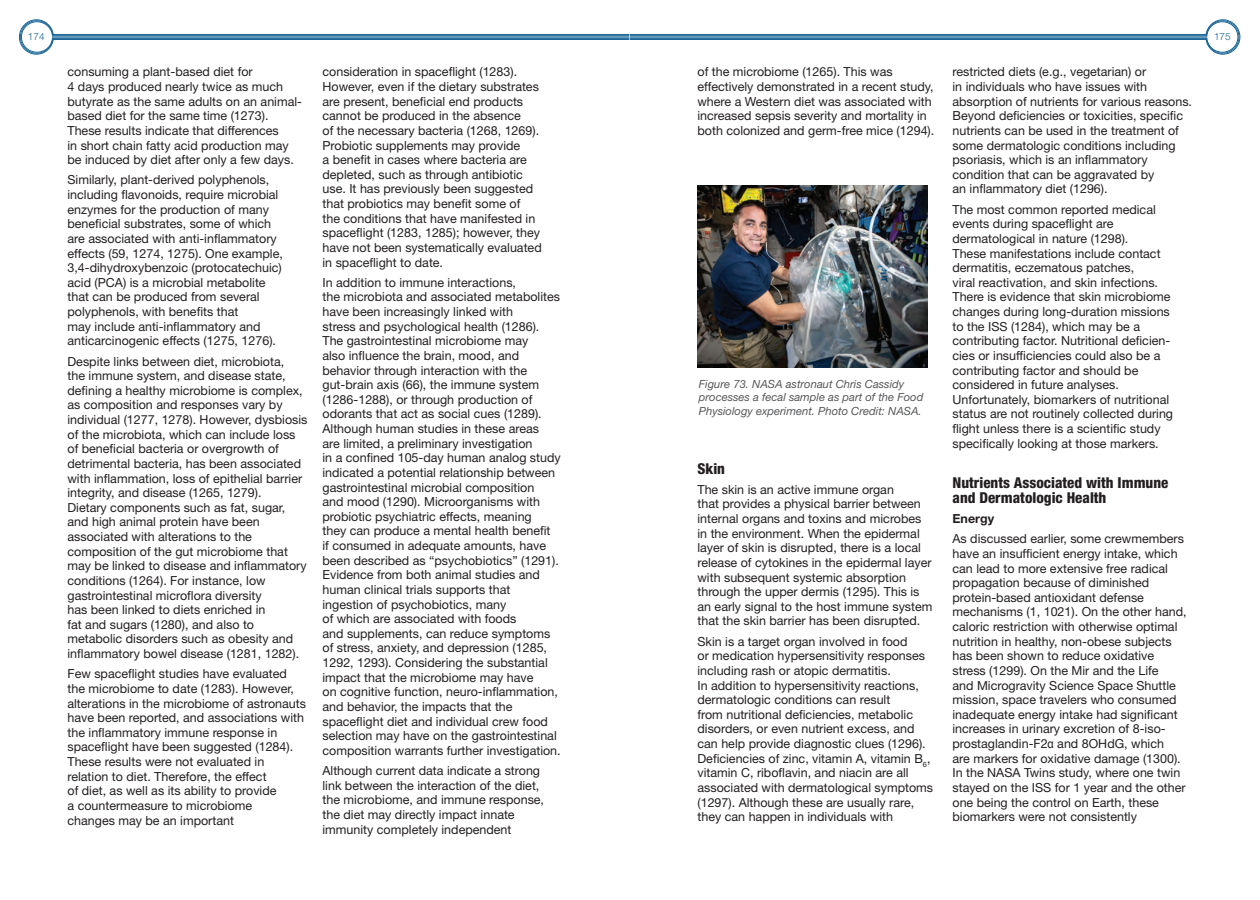
<style>
.page{position:relative;width:1260px;height:900px;background:#fff}
.page>*{position:absolute;margin:0;border:0;box-sizing:border-box;transform-origin:0 0}
.t1{font:800 condensed 15px/14.6px "Helvetica Neue LT Std";color:#231f20}
.t2{font:12.5px/14.6px "Helvetica Neue LT Std";color:#231f20}
.t3{font:700 12.5px "Helvetica Neue LT Std";color:#231f20}
.t4{font:italic 11.25px/13.5px "Helvetica Neue LT Std";color:#57585a}
.t5{font:300 10px "Helvetica Neue LT Std";color:#1a6697}
.s1{font-family:"Arial Narrow"}
</style>
<div class="page">
<svg style="left:19px;top:19px;width:1221px;height:36px"></svg>
<div style="left:20px;top:21px;width:33px;height:32px;border:1px solid #1a6697;border-radius:16px"></div>
<div style="left:21px;top:22px;width:32px;height:30px;border:1px solid #1a6697;border-radius:15px"></div>
<img style="left:698px;top:185px;width:229px;height:182px">
<p class="t5" style="left:28px;top:31px;width:18px">174</p>
<p class="t5" style="left:1214px;top:31px;width:18px">175</p>
<p class="t2" style="left:68px;top:64px;width:236px">consuming a plant-based diet for<br>4 days produced nearly twice as much butyrate as the same adults on an animal&shy;based diet for the same time (1273).<br>These results indicate that differences<br>in short chain fatty acid production may be induced by diet after only a few days.</p>
<p class="t2" style="left:68px;top:172px;width:217px">Similarly, plant-derived polyphenols, including flavonoids, require microbial enzymes for the production of many beneficial substrates, some of which are associated with anti-inflammatory effects (59, 1274, 1275). One example, 3,4-dihydroxybenzoic (protocatechuic) acid (PCA) is a microbial metabolite that can be produced from several polyphenols, with benefits that<br>may include anti-inflammatory and anticarcinogenic effects (1275, 1276).</p>
<p class="t2" style="left:68px;top:354px;width:241px">Despite links between diet, microbiota,<br>the immune system, and disease state, defining a healthy microbiome is complex, as composition and responses vary by individual (1277, 1278). However, dysbiosis of the microbiota, which can include loss of beneficial bacteria or overgrowth of detrimental bacteria, has been associated with inflammation, loss of epithelial barrier integrity, and disease (1265, 1279).<br>Dietary components such as fat, sugar, and high animal protein have been associated with alterations to the composition of the gut microbiome that may be linked to disease and inflammatory conditions (1264). For instance, low gastrointestinal microflora diversity<br>has been linked to diets enriched in<br>fat and sugars (1280), and also to metabolic disorders such as obesity and inflammatory bowel disease (1281, 1282).</p>
<p class="t2" style="left:68px;top:666px;width:240px">Few spaceflight studies have evaluated the microbiome to date (1283). However, alterations in the microbiome of astronauts have been reported, and associations with the inflammatory immune response in spaceflight have been suggested (1284).<br>These results were not evaluated in relation to diet. Therefore, the effect<br>of diet, as well as its ability to provide<br>a countermeasure to microbiome<br>changes may be an important</p>
<p class="t2" style="left:322px;top:64px;width:221px">consideration in spaceflight (1283).<br>However, even if the dietary substrates are present, beneficial end products cannot be produced in the absence<br>of the necessary bacteria (1268, 1269).<br>Probiotic supplements may provide<br>a benefit in cases where bacteria are depleted, such as through antibiotic use. It has previously been suggested that probiotics may benefit some of<br>the conditions that have manifested in spaceflight (1283, 1285); however, they have not been systematically evaluated in spaceflight to date.</p>
<p class="t2" style="left:322px;top:275px;width:240px">In addition to immune interactions,<br>the microbiota and associated metabolites have been increasingly linked with<br>stress and psychological health (1286).<br>The gastrointestinal microbiome may<br>also influence the brain, mood, and behavior through interaction with the gut-brain axis (66), the immune system (1286-1288), or through production of odorants that act as social cues (1289).<br>Although human studies in these areas<br>are limited, a preliminary investigation<br>in a confined 105-day human analog study indicated a potential relationship between gastrointestinal microbial composition<br>and mood (1290). Microorganisms with probiotic psychiatric effects, meaning<br>they can produce a mental health benefit<br>if consumed in adequate amounts, have been described as “psychobiotics” (1291).<br>Evidence from both animal studies and human clinical trials supports that ingestion of psychobiotics, many<br>of which are associated with foods<br>and supplements, can reduce symptoms of stress, anxiety, and depression (1285, 1292, 1293). Considering the substantial impact that the microbiome may have<br>on cognitive function, neuro-inflammation, and behavior, the impacts that the spaceflight diet and individual crew food selection may have on the gastrointestinal composition warrants further investigation.</p>
<p class="t2" style="left:322px;top:763px;width:223px">Although current data indicate a strong link between the interaction of the diet, the microbiome, and immune response, the diet may directly impact innate immunity completely independent</p>
<p class="t2" style="left:698px;top:64px;width:238px">of the microbiome (1265). This was effectively demonstrated in a recent study, where a Western diet was associated with increased sepsis severity and mortality in both colonized and germ-free mice (1294).</p>
<p class="t2" style="left:952px;top:64px;width:241px">restricted diets (e.g., vegetarian) or<br>in individuals who have issues with absorption of nutrients for various reasons.<br>Beyond deficiencies or toxicities, specific nutrients can be used in the treatment of some dermatologic conditions including psoriasis, which is an inflammatory condition that can be aggravated by<br>an inflammatory diet (1296).</p>
<p class="t2" style="left:952px;top:202px;width:222px">The most common reported medical events during spaceflight are dermatological in nature (1298).<br>These manifestations include contact dermatitis, eczematous patches,<br>viral reactivation, and skin infections.<br>There is evidence that skin microbiome changes during long-duration missions to the ISS (1284), which may be a contributing factor. Nutritional deficien&shy;cies or insufficiencies could also be a contributing factor and should be considered in future analyses.<br>Unfortunately, biomarkers of nutritional status are not routinely collected during flight unless there is a scientific study specifically looking at those markers.</p>
<p class="t1" style="left:952px;top:475px;width:217px">Nutrients Associated with Immune and Dermatologic Health</p>
<p class="t3" style="left:952px;top:511px;width:43px">Energy</p>
<p class="t2" style="left:952px;top:531px;width:236px">As discussed earlier, some crewmembers have an insufficient energy intake, which can lead to more extensive free radical propagation because of diminished protein-based antioxidant defense mechanisms (1, 1021). On the other hand, caloric restriction with otherwise optimal nutrition in healthy, non-obese subjects has been shown to reduce oxidative stress (1299). On the Mir and the Life<br>and Microgravity Science Space Shuttle mission, space travelers who consumed inadequate energy intake had significant increases in urinary excretion of 8-iso&shy;prostaglandin-F2<span class="s1">α</span> and 8OHdG, which<br>are markers for oxidative damage (1300).<br>In the NASA Twins study, where one twin stayed on the ISS for 1 year and the other one being the control on Earth, these biomarkers were not consistently</p>
<p class="t4" style="left:699px;top:377px;width:226px">Figure 73. NASA astronaut Chris Cassidy processes a fecal sample as part of the Food<br>Physiology experiment. Photo Credit: NASA.</p>
<p class="t1" style="left:698px;top:461px;width:29px">Skin</p>
<p class="t2" style="left:697px;top:482px;width:237px">The skin is an active immune organ<br>that provides a physical barrier between internal organs and toxins and microbes in the environment. When the epidermal layer of skin is disrupted, there is a local release of cytokines in the epidermal layer with subsequent systemic absorption through the upper dermis (1295). This is an early signal to the host immune system that the skin barrier has been disrupted.</p>
<p class="t2" style="left:697px;top:634px;width:237px">Skin is a target organ involved in food<br>or medication hypersensitivity responses including rash or atopic dermatitis.<br>In addition to hypersensitivity reactions, dermatologic conditions can result<br>from nutritional deficiencies, metabolic disorders, or even nutrient excess, and can help provide diagnostic clues (1296).<br>Deficiencies of zinc, vitamin A, vitamin B<sub>6</sub>, vitamin C, riboflavin, and niacin are all associated with dermatological symptoms (1297). Although these are usually rare, they can happen in individuals with</p>
</div>
